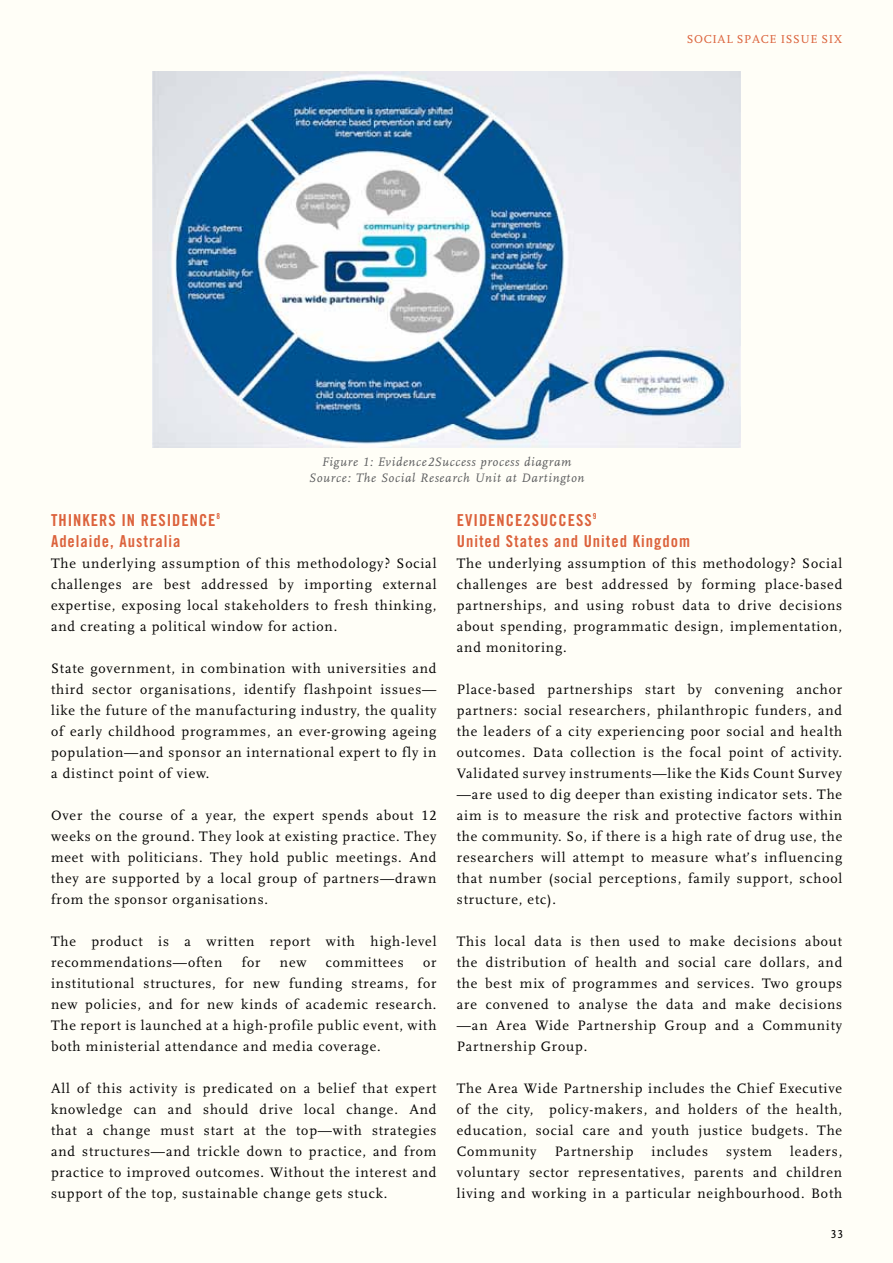
<style>
.page{position:relative;width:893px;height:1263px;background:#fffef6}
.page>*{position:absolute;margin:0;border:0;box-sizing:border-box;transform-origin:0 0}
.t1{font:16.5px/21px "Trade Gothic Bold Cond Twenty";letter-spacing:.06em;color:#dc623c}
.t2{font:14.25px/21px "Scala LF";letter-spacing:.06em;color:#000;text-align:justify}
.t3{font:italic 12.75px/16.5px "Scala LF";letter-spacing:.06em;color:#58595b;text-align:center}
.t4{font:12px "Scala";letter-spacing:.05em;color:#dc623c}
.t5{font:12px "Scala Sans LF";color:#000}
</style>
<div class="page">
<img style="left:153px;top:71px;width:587px;height:377px">
<p class="t4" style="left:687px;top:32px;width:157px">SOCIAL SPACE ISSUE SIX</p>
<p class="t3" style="left:309px;top:454px;width:277px">Figure 1: Evidence2Success process diagram<br>Source: The Social Research Unit at Dartington</p>
<p class="t1" style="left:51px;top:509px;width:171px">THINKERS IN RESIDENCE<sup>8<br></sup>ADELAIDE, AUSTRALIA</p>
<p class="t2" style="left:51px;top:553px;width:387px">The underlying assumption of this methodology? Social challenges are best addressed by importing external expertise, exposing local stakeholders to fresh thinking, and creating a political window for action.</p>
<p class="t2" style="left:51px;top:658px;width:387px">State government, in combination with universities and third sector organisations, identify flashpoint issues— like the future of the manufacturing industry, the quality of early childhood programmes, an ever-growing ageing population—and sponsor an international expert to fly in a distinct point of view.</p>
<p class="t2" style="left:51px;top:805px;width:387px">Over the course of a year, the expert spends about 12 weeks on the ground. They look at existing practice. They meet with politicians. They hold public meetings. And they are supported by a local group of partners—drawn from the sponsor organisations.</p>
<p class="t2" style="left:51px;top:931px;width:387px">The product is a written report with high-level recommendations—often</p>
<p class="t2" style="left:242px;top:952px;width:20px">for</p>
<p class="t2" style="left:280px;top:952px;width:28px">new</p>
<p class="t2" style="left:326px;top:952px;width:79px">committees</p>
<p class="t2" style="left:51px;top:952px;width:387px;text-indent:372px">or institutional structures, for new funding streams, for new policies, and for new kinds of academic research.<br>The report is launched at a high-profile public event, with both ministerial attendance and media coverage.</p>
<p class="t2" style="left:51px;top:1078px;width:387px">All of this activity is predicated on a belief that expert knowledge can and should drive local change. And that a change must start at the top—with strategies and structures—and trickle down to practice, and from practice to improved outcomes. Without the interest and support of the top, sustainable change gets stuck.</p>
<p class="t1" style="left:457px;top:509px;width:235px">EVIDENCE2SUCCESS<sup>9<br></sup>UNITED STATES AND UNITED KINGDOM</p>
<p class="t2" style="left:457px;top:553px;width:387px">The underlying assumption of this methodology? Social challenges are best addressed by forming place-based partnerships, and using robust data to drive decisions about spending, programmatic design, implementation, and monitoring.</p>
<p class="t2" style="left:457px;top:679px;width:387px">Place-based partnerships start by convening anchor partners: social researchers, philanthropic funders, and the leaders of a city experiencing poor social and health outcomes. Data collection is the focal point of activity.<br>Validated survey instruments—like the Kids Count Survey —are used to dig deeper than existing indicator sets. The aim is to measure the risk and protective factors within the community. So, if there is a high rate of drug use, the researchers will attempt to measure what’s influencing that number (social perceptions, family support, school structure, etc).</p>
<p class="t2" style="left:457px;top:931px;width:387px">This local data is then used to make decisions about the distribution of health and social care dollars, and the best mix of programmes and services. Two groups are convened to analyse the data and make decisions —an Area Wide Partnership Group and a Community Partnership Group.</p>
<p class="t2" style="left:457px;top:1078px;width:387px">The Area Wide Partnership includes the Chief Executive of the city, policy-makers, and holders of the health, education, social care and youth justice budgets. The Community</p>
<p class="t2" style="left:457px;top:1141px;width:387px;text-indent:333px">leaders, voluntary sector representatives, parents and children living and working in a particular neighbourhood. Both</p>
<p class="t2" style="left:555px;top:1141px;width:80px">Partnership</p>
<p class="t2" style="left:652px;top:1141px;width:58px">includes</p>
<p class="t2" style="left:726px;top:1141px;width:47px">system</p>
<p class="t5" style="left:831px;top:1228px;width:14px">33</p>
</div>
